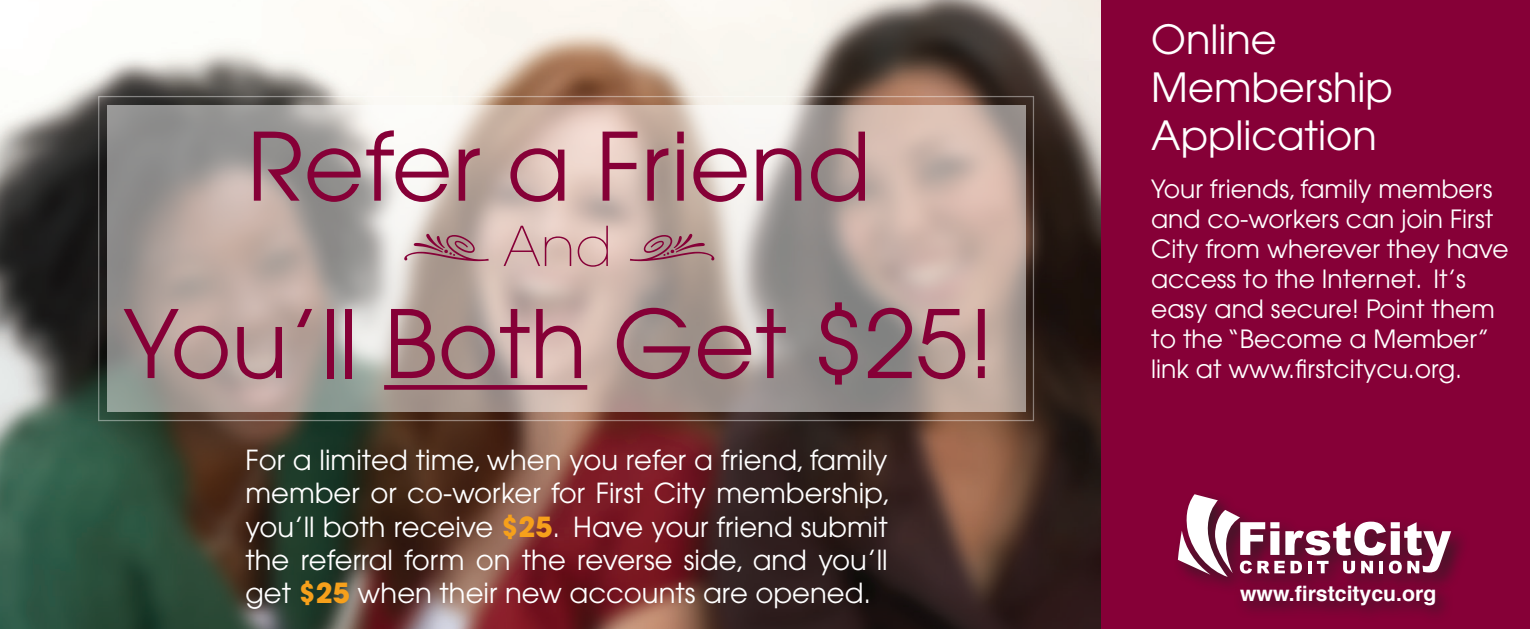
<style>
.page{position:relative;width:1530px;height:629px;background:#fff}
.page>*{position:absolute;margin:0;border:0;box-sizing:border-box;transform-origin:0 0}
.t1{font:93.25px "Avant Garde";color:#860037}
.t2{font:200 54.5px "Avant Garde";color:#860037}
.Headline_new{font:40px/48px "Avant Garde";color:#fff}
.t3{font:27.5px/33px "Avant Garde";color:#fff;text-align:justify}
.t4{font:25px/30px "Avant Garde";color:#fff}
.t5{font:700 21.25px "Helvetica";color:#fff}
.s1{font-family:"Type Embellishments One Let Plain";font-weight:400}
.s2{font-weight:700;color:#f6a01b}
</style>
<div class="page">
<img style="left:0;top:0;width:1101px;height:628px">
<div style="left:1101px;top:0;width:429px;height:628px;background:#860037"></div>
<svg style="left:108px;top:105px;width:918px;height:306px;background:#baaca5"></svg>
<hr style="left:384px;top:385px;width:203px;height:4px;background:#860037">
<div style="left:1173px;top:490px;width:299px;height:106px;background:#231f20;opacity:.75"></div>
<svg style="left:1178px;top:494px;width:273px;height:82px"></svg>
<div style="left:1233px;top:578px;width:221px;height:45px;background:#231f20;opacity:.75"></div>
<p class="t1" style="left:247px;top:111px;width:625px">Refer a Friend</p>
<p class="t2" style="left:402px;top:214px;width:317px"><span class="s1">.</span> And <span class="s1">,</span></p>
<p class="t1" style="left:124px;top:289px;width:873px">You’ll Both Get $25!</p>
<p class="t3" style="left:245px;top:443px;width:647px">For a limited time, when you refer a friend, family member or co-worker for First City membership, you’ll both receive <span class="s2">$25</span>. Have your friend submit the referral form on the reverse side, and you’ll get <span class="s2">$25</span> when their new accounts are opened.</p>
<p class="Headline_new" style="left:1151px;top:15px;width:243px">Online<br>Membership<br>Application</p>
<p class="t4" style="left:1151px;top:173px;width:359px">Your friends, family members and co-workers can join First<br>City from wherever they have access to the Internet. It’s easy and secure! Point them to the “Become a Member” link at www.firstcitycu.org.</p>
<p class="t5" style="left:1240px;top:576px;width:198px">www.firstcitycu.org</p>
</div>
